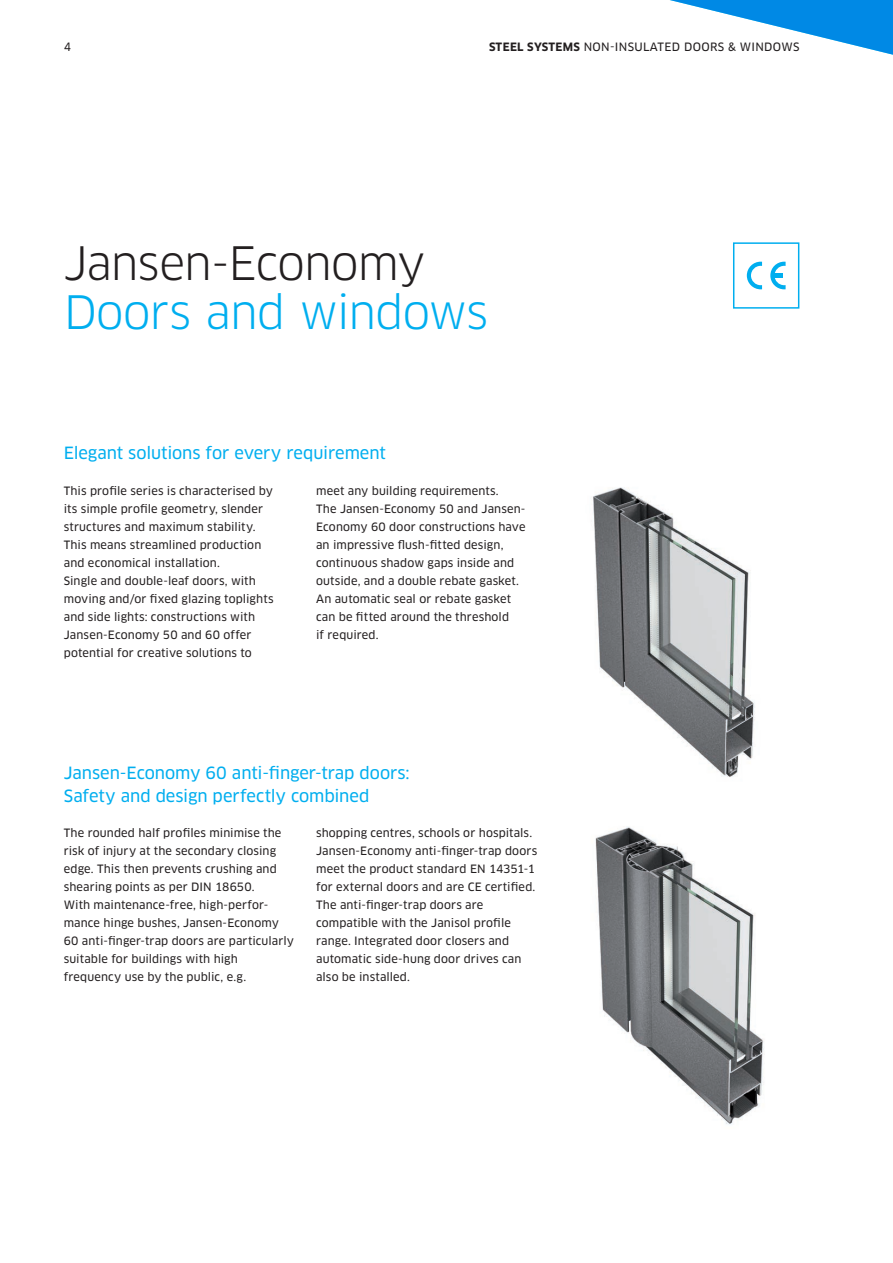
<style>
.page{position:relative;width:893px;height:1263px;background:#fff}
.page>*{position:absolute;margin:0;border:0;box-sizing:border-box;transform-origin:0 0}
.t1{font:45px "Clan Pro";letter-spacing:-.02em;color:#00aeef}
.t2{font:45px "Clan Pro";letter-spacing:-.02em;color:#231f20}
.Anleser_Farbe_Divisi{font:16.5px "Clan Pro News";letter-spacing:-.005em;color:#00aeef}
.Fliesstext_positiv{font:11.25px/18px "Clan Pro News";letter-spacing:.01em;color:#231f20}
.Fliesstext_positiv-2{font:11.25px "Clan Pro News";letter-spacing:.03em;color:#231f20}
.s1{font-family:"Clan Pro";font-weight:700}
</style>
<div class="page">
<svg style="left:747px;top:277px;width:15px;height:12px"></svg>
<svg style="left:770px;top:277px;width:16px;height:12px"></svg>
<div style="left:773px;top:273px;width:10px;height:5px;background:#00aeef"></div>
<div style="left:733px;top:242px;width:66px;height:67px;border:2px solid #00aeef"></div>
<svg style="left:670px;top:0;width:223px;height:277px"></svg>
<img style="left:595px;top:826px;width:170px;height:299px">
<img style="left:593px;top:487px;width:162px;height:290px">
<p class="Fliesstext_positiv" style="left:64px;top:38px;width:9px">4</p>
<p class="Fliesstext_positiv-2" style="left:489px;top:41px;width:312px"><span class="s1">STEEL SYSTEMS</span> NON-INSULATED DOORS &amp; WINDOWS</p>
<h1 class="t2" style="left:63px;top:236px;width:364px">Jansen-Economy</h1>
<h1 class="t1" style="left:63px;top:286px;width:427px">Doors and windows</h1>
<p class="Anleser_Farbe_Divisi" style="left:64px;top:443px;width:324px">Elegant solutions for every requirement</p>
<p class="Fliesstext_positiv" style="left:64px;top:482px;width:211px">This profile series is characterised by</p>
<p class="Fliesstext_positiv" style="left:64px;top:500px;width:201px">its simple profile geometry, slender structures and maximum stability.</p>
<p class="Fliesstext_positiv" style="left:64px;top:536px;width:199px">This means streamlined production</p>
<p class="Fliesstext_positiv" style="left:64px;top:554px;width:158px">and economical installation.</p>
<p class="Fliesstext_positiv" style="left:64px;top:572px;width:194px">Single and double-leaf doors, with</p>
<p class="Fliesstext_positiv" style="left:64px;top:590px;width:211px">moving and/or fixed glazing toplights and side lights: constructions with</p>
<p class="Fliesstext_positiv" style="left:64px;top:626px;width:189px">Jansen-Economy 50 and 60 offer</p>
<p class="Fliesstext_positiv" style="left:64px;top:644px;width:190px">potential for creative solutions to</p>
<p class="Fliesstext_positiv" style="left:316px;top:482px;width:184px">meet any building requirements.</p>
<p class="Fliesstext_positiv" style="left:316px;top:500px;width:211px">The Jansen-Economy 50 and Jansen-<br>Economy 60 door constructions have</p>
<p class="Fliesstext_positiv" style="left:316px;top:536px;width:189px">an impressive flush-fitted design,</p>
<p class="Fliesstext_positiv" style="left:316px;top:554px;width:200px">continuous shadow gaps inside and</p>
<p class="Fliesstext_positiv" style="left:316px;top:572px;width:204px">outside, and a double rebate gasket.</p>
<p class="Fliesstext_positiv" style="left:316px;top:590px;width:196px">An automatic seal or rebate gasket</p>
<p class="Fliesstext_positiv" style="left:316px;top:608px;width:194px">can be fitted around the threshold</p>
<p class="Fliesstext_positiv" style="left:316px;top:626px;width:64px">if required.</p>
<p class="Anleser_Farbe_Divisi" style="left:64px;top:763px;width:347px">Jansen-Economy 60 anti-finger-trap doors:</p>
<p class="Anleser_Farbe_Divisi" style="left:64px;top:786px;width:307px">Safety and design perfectly combined</p>
<p class="Fliesstext_positiv" style="left:64px;top:824px;width:219px">The rounded half profiles minimise the risk of injury at the secondary closing edge. This then prevents crushing and shearing points as per DIN 18650.</p>
<p class="Fliesstext_positiv" style="left:64px;top:896px;width:232px">With maintenance-free, high-perfor&shy;mance hinge bushes, Jansen-Economy 60 anti-finger-trap doors are particularly suitable for buildings with high</p>
<p class="Fliesstext_positiv" style="left:64px;top:968px;width:184px">frequency use by the public, e.g.</p>
<p class="Fliesstext_positiv" style="left:316px;top:824px;width:223px">shopping centres, schools or hospitals.<br>Jansen-Economy anti-finger-trap doors meet the product standard EN 14351-1 for external doors and are CE certified.<br>The anti-finger-trap doors are</p>
<p class="Fliesstext_positiv" style="left:316px;top:914px;width:196px">compatible with the Janisol profile</p>
<p class="Fliesstext_positiv" style="left:316px;top:932px;width:195px">range. Integrated door closers and</p>
<p class="Fliesstext_positiv" style="left:316px;top:950px;width:207px">automatic side-hung door drives can also be installed.</p>
</div>
